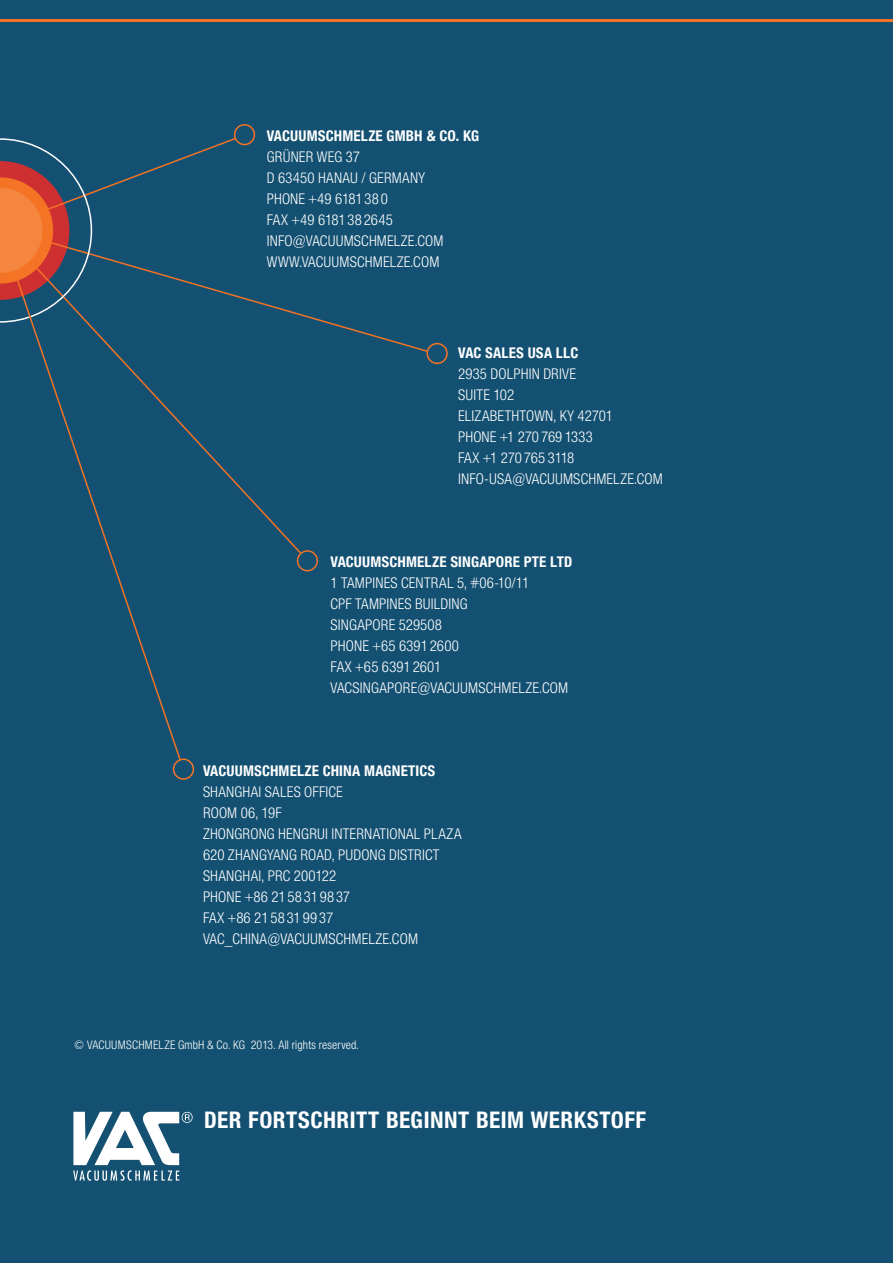
<style>
.page{position:relative;width:893px;height:1263px;background:#135071}
.page>*{position:absolute;margin:0;border:0;box-sizing:border-box;transform-origin:0 0}
.Fließtext-Absatz{font:700 23.25px "Neue Helvetica Condensed BQ";letter-spacing:.02em;color:#fff}
.Fließtext-Absatz-2{font:300 15px "Neue Helvetica Condensed BQ";letter-spacing:.01em;color:#fff}
.Fließtext-Absatz-3{font:700 15px "Neue Helvetica Condensed BQ";letter-spacing:.01em;color:#fff}
.Fließtext-Absatz-4{font:300 15px "Neue Helvetica Condensed BQ";letter-spacing:-.01em;color:#fff}
.Fließtext-Absatz-5{font:300 12px "Neue Helvetica Condensed BQ";letter-spacing:.02em;color:#fff}
</style>
<div class="page">
<hr style="left:0;top:19px;width:893px;height:2px;background:#f47325">
<svg style="left:73px;top:1112px;width:120px;height:69px"></svg>
<div style="left:297px;top:550px;width:21px;height:21px;border:2px solid #f47325;border-radius:50%"></div>
<svg style="left:182px;top:424px;width:120px;height:131px"></svg>
<div style="left:426px;top:343px;width:22px;height:21px;border:2px solid #f47325;border-radius:50%"></div>
<svg style="left:237px;top:295px;width:192px;height:58px"></svg>
<div style="left:234px;top:124px;width:21px;height:21px;border:2px solid #f47325;border-radius:50%"></div>
<div style="left:173px;top:758px;width:21px;height:22px;border:2px solid #f47325;border-radius:50%"></div>
<svg style="left:36px;top:337px;width:146px;height:425px"></svg>
<svg style="left:0;top:127px;width:237px;height:210px"></svg>
<p class="Fließtext-Absatz-3" style="left:267px;top:127px;width:214px">VACUUMSCHMELZE GMBH &amp; CO. KG</p>
<p class="Fließtext-Absatz-2" style="left:267px;top:148px;width:95px">GRÜNER WEG 37</p>
<p class="Fließtext-Absatz-2" style="left:267px;top:169px;width:160px">D 63450 HANAU / GERMANY</p>
<p class="Fließtext-Absatz-2" style="left:267px;top:190px;width:123px">PHONE +49 6181 38 0</p>
<p class="Fließtext-Absatz-2" style="left:267px;top:211px;width:128px">FAX +49 6181 38 2645</p>
<p class="Fließtext-Absatz-2" style="left:267px;top:232px;width:178px">INFO@VACUUMSCHMELZE.COM</p>
<p class="Fließtext-Absatz-2" style="left:267px;top:253px;width:174px">WWW.VACUUMSCHMELZE.COM</p>
<p class="Fließtext-Absatz-3" style="left:458px;top:344px;width:122px">VAC SALES USA LLC</p>
<p class="Fließtext-Absatz-2" style="left:458px;top:365px;width:119px">2935 DOLPHIN DRIVE</p>
<p class="Fließtext-Absatz-2" style="left:458px;top:386px;width:58px">SUITE 102</p>
<p class="Fließtext-Absatz-2" style="left:458px;top:407px;width:156px">ELIZABETHTOWN, KY 42701</p>
<p class="Fließtext-Absatz-2" style="left:458px;top:428px;width:136px">PHONE +1 270 769 1333</p>
<p class="Fließtext-Absatz-4" style="left:458px;top:449px;width:118px">FAX +1 270 765 3118</p>
<p class="Fließtext-Absatz-2" style="left:458px;top:470px;width:206px">INFO-USA@VACUUMSCHMELZE.COM</p>
<p class="Fließtext-Absatz-3" style="left:331px;top:552px;width:243px">VACUUMSCHMELZE SINGAPORE PTE LTD</p>
<p class="Fließtext-Absatz-2" style="left:331px;top:573px;width:200px">1 TAMPINES CENTRAL 5, #06-10/11</p>
<p class="Fließtext-Absatz-2" style="left:331px;top:594px;width:138px">CPF TAMPINES BUILDING</p>
<p class="Fließtext-Absatz-2" style="left:331px;top:615px;width:113px">SINGAPORE 529508</p>
<p class="Fließtext-Absatz-2" style="left:331px;top:636px;width:130px">PHONE +65 6391 2600</p>
<p class="Fließtext-Absatz-2" style="left:331px;top:657px;width:112px">FAX +65 6391 2601</p>
<p class="Fließtext-Absatz-2" style="left:331px;top:678px;width:239px">VACSINGAPORE@VACUUMSCHMELZE.COM</p>
<p class="Fließtext-Absatz-3" style="left:203px;top:761px;width:234px">VACUUMSCHMELZE CHINA MAGNETICS</p>
<p class="Fließtext-Absatz-2" style="left:203px;top:782px;width:141px">SHANGHAI SALES OFFICE</p>
<p class="Fließtext-Absatz-2" style="left:203px;top:803px;width:80px">ROOM 06, 19F</p>
<p class="Fließtext-Absatz-2" style="left:203px;top:824px;width:260px">ZHONGRONG HENGRUI INTERNATIONAL PLAZA</p>
<p class="Fließtext-Absatz-2" style="left:203px;top:845px;width:238px">620 ZHANGYANG ROAD, PUDONG DISTRICT</p>
<p class="Fließtext-Absatz-2" style="left:203px;top:866px;width:135px">SHANGHAI, PRC 200122</p>
<p class="Fließtext-Absatz-2" style="left:203px;top:887px;width:149px">PHONE +86 21 58 31 98 37</p>
<p class="Fließtext-Absatz-2" style="left:203px;top:908px;width:132px">FAX +86 21 58 31 99 37</p>
<p class="Fließtext-Absatz-2" style="left:203px;top:929px;width:217px">VAC_CHINA@VACUUMSCHMELZE.COM</p>
<p class="Fließtext-Absatz-5" style="left:74px;top:1038px;width:286px">© VACUUMSCHMELZE GmbH &amp; Co. KG 2013. All rights reserved.</p>
<p class="Fließtext-Absatz" style="left:204px;top:1106px;width:444px">DER FORTSCHRITT BEGINNT BEIM WERKSTOFF</p>
</div>
